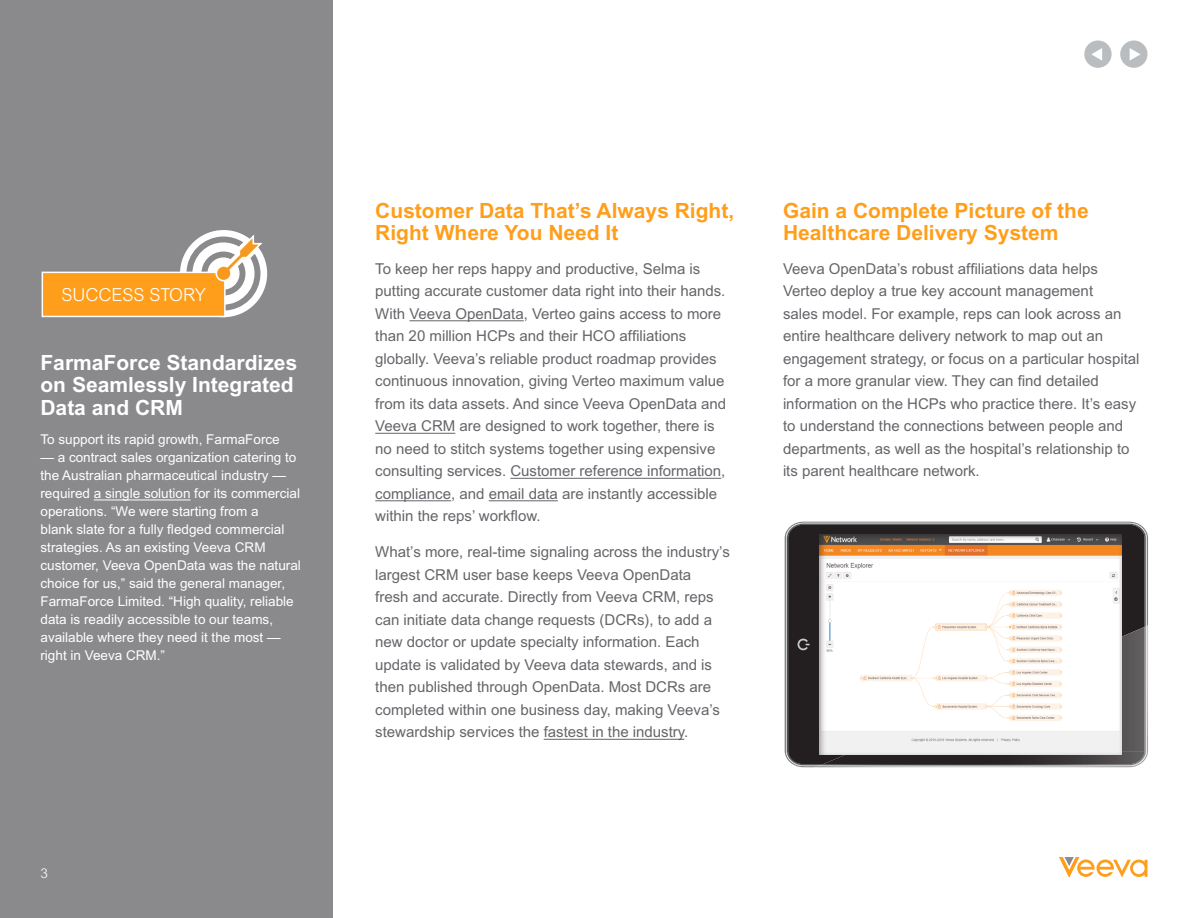
<style>
.page{position:relative;width:1188px;height:918px;background:#fff}
.page>*{position:absolute;margin:0;border:0;box-sizing:border-box;transform-origin:0 0}
.t1{font:700 21px/22.5px "Arial MT Std";color:#ff9e1a}
.t2{font:700 21px/22.5px "Arial MT Std";color:#fff}
.t3{font:300 18px "Arial MT Std";color:#fff}
.t4{font:15px/22.5px "Arial MT Std";color:#65656a}
.t5{font:13.5px/18px "Arial MT Std";color:#fff}
.t6{font:300 13.5px "Arial MT Std";color:#fff}
</style>
<div class="page">
<div style="left:0;top:0;width:333px;height:918px;background:#8a8a8d"></div>
<svg style="left:1059px;top:857px;width:89px;height:20px"></svg>
<hr style="left:94px;top:500px;width:97px;height:1px;background:#fff">
<hr style="left:409px;top:320px;width:115px;height:1px;background:#65656a">
<hr style="left:375px;top:433px;width:80px;height:1px;background:#65656a">
<hr style="left:510px;top:478px;width:211px;height:1px;background:#65656a">
<hr style="left:375px;top:500px;width:76px;height:1px;background:#65656a">
<hr style="left:489px;top:500px;width:69px;height:1px;background:#65656a">
<hr style="left:544px;top:739px;width:140px;height:1px;background:#65656a">
<div style="left:42px;top:272px;width:183px;height:44px;background:#ff9e1a"></div>
<div style="left:42px;top:272px;width:184px;height:45px;border:2px solid #fff"></div>
<svg style="left:180px;top:230px;width:87px;height:87px"></svg>
<div style="left:1084px;top:40px;width:28px;height:28px;background:#babdbf;border-radius:50%"></div>
<svg style="left:1091px;top:48px;width:11px;height:13px"></svg>
<div style="left:1120px;top:40px;width:27px;height:28px;background:#babdbf;border-radius:50%"></div>
<svg style="left:1130px;top:48px;width:11px;height:13px"></svg>
<svg style="left:788px;top:525px;width:357px;height:239px;background:#282425"></svg>
<img style="left:794px;top:765px;width:16px;height:3px">
<img style="left:810px;top:758px;width:322px;height:10px">
<img style="left:816px;top:756px;width:331px;height:11px">
<img style="left:1146px;top:625px;width:2px;height:131px">
<img style="left:820px;top:756px;width:326px;height:10px">
<img style="left:1136px;top:626px;width:10px;height:126px">
<img style="left:821px;top:752px;width:325px;height:13px">
<img style="left:823px;top:752px;width:322px;height:12px">
<svg style="left:798px;top:639px;width:8px;height:11px"></svg>
<div style="left:806px;top:525px;width:330px;height:231px;background:#000;opacity:.35"></div>
<p class="t3" style="left:62px;top:284px;width:146px">SUCCESS STORY</p>
<h1 class="t2" style="left:40px;top:351px;width:258px">FarmaForce Standardizes on Seamlessly Integrated<br>Data and CRM</h1>
<p class="t5" style="left:40px;top:430px;width:241px">To support its rapid growth, FarmaForce</p>
<p class="t5" style="left:40px;top:448px;width:262px">— a contract sales organization catering to the Australian pharmaceutical industry — required a single solution for its commercial operations. “We were starting from a<br>blank slate for a fully fledged commercial strategies. As an existing Veeva CRM customer, Veeva OpenData was the natural choice for us,” said the general manager, FarmaForce Limited. “High quality, reliable data is readily accessible to our teams, available where they need it the most — right in Veeva CRM.”</p>
<p class="t6" style="left:40px;top:865px;width:9px">3</p>
<h1 class="t1" style="left:375px;top:199px;width:361px">Customer Data That’s Always Right,<br>Right Where You Need It</h1>
<p class="t4" style="left:375px;top:257px;width:353px">To keep her reps happy and productive, Selma is putting accurate customer data right into their hands.<br>With Veeva OpenData, Verteo gains access to more than 20 million HCPs and their HCO affiliations globally. Veeva’s reliable product roadmap provides continuous innovation, giving Verteo maximum value from its data assets. And since Veeva OpenData and Veeva CRM are designed to work together, there is no need to stitch systems together using expensive consulting services. Customer reference information, compliance, and email data are instantly accessible within the reps’ workflow.</p>
<p class="t4" style="left:375px;top:540px;width:356px">What’s more, real-time signaling across the industry’s largest CRM user base keeps Veeva OpenData<br>fresh and accurate. Directly from Veeva CRM, reps can initiate data change requests (DCRs), to add a new doctor or update specialty information. Each update is validated by Veeva data stewards, and is then published through OpenData. Most DCRs are completed within one business day, making Veeva’s stewardship services the fastest in the industry.</p>
<h1 class="t1" style="left:783px;top:199px;width:307px">Gain a Complete Picture of the<br>Healthcare Delivery System</h1>
<p class="t4" style="left:783px;top:257px;width:358px">Veeva OpenData’s robust affiliations data helps Verteo deploy a true key account management<br>sales model. For example, reps can look across an entire healthcare delivery network to map out an engagement strategy, or focus on a particular hospital for a more granular view. They can find detailed information on the HCPs who practice there. It’s easy to understand the connections between people and departments, as well as the hospital’s relationship to its parent healthcare network.</p>
</div>
